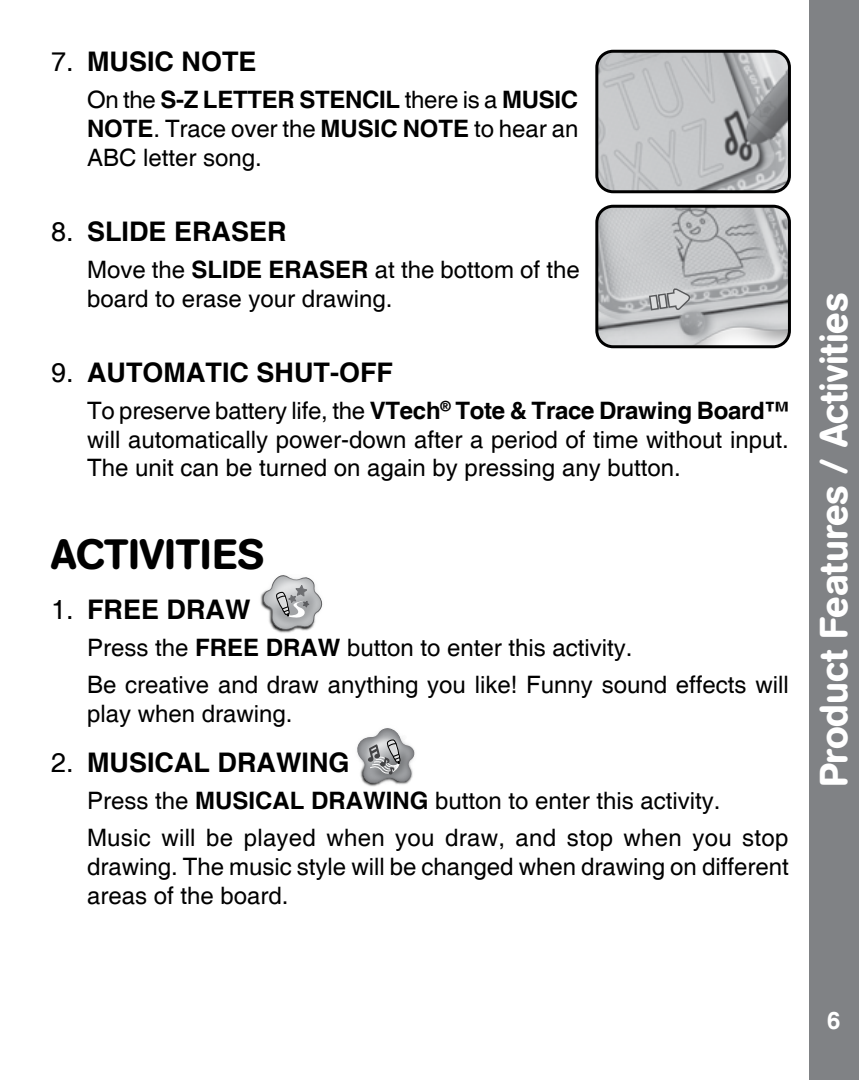
<style>
.page{position:relative;width:859px;height:1080px;background:#fff}
.page>*{position:absolute;margin:0;border:0;box-sizing:border-box;transform-origin:0 0}
.t1{font:500 42px "AG Book Rounded";color:#000}
.t2{font:500 39px "AG Book Rounded";color:#fff}
.t3{font:700 27px "Helvetica";color:#000}
.t4{font:24px/28.8px "Helvetica";color:#000}
.t5{font:700 24px "Helvetica";color:#fff}
.s1{font-weight:400}
.s2{font-weight:700}
</style>
<div class="page">
<div style="left:809px;top:0;width:50px;height:1080px;background:#808285"></div>
<svg style="left:261px;top:575px;width:62px;height:57px"></svg>
<svg style="left:357px;top:728px;width:58px;height:59px"></svg>
<img style="left:599px;top:207px;width:188px;height:139px">
<div style="left:595px;top:205px;width:196px;height:143px;border:3px solid #000;border-radius:16px"></div>
<svg style="left:648px;top:287px;width:44px;height:24px"></svg>
<img style="left:599px;top:52px;width:188px;height:139px">
<div style="left:595px;top:50px;width:196px;height:143px;border:3px solid #000;border-radius:16px"></div>
<p class="t3" style="left:51px;top:45px;width:207px"><span class="s1">7.</span> M USIC NOTE</p>
<p class="t4" style="left:87px;top:86px;width:493px;text-align:justify">On the <span class="s2">S-Z LETTER STENCIL</span> there is a <span class="s2">MUSIC NOTE</span>. Trace over the <span class="s2">MUSIC NOTE</span> to hear an ABC letter song.</p>
<p class="t3" style="left:51px;top:215px;width:237px"><span class="s1">8.</span> SLIDE ERASER</p>
<p class="t4" style="left:87px;top:256px;width:494px">Move the <span class="s2">SLIDE ERASER</span> at the bottom of the board to erase your drawing.</p>
<p class="t3" style="left:51px;top:356px;width:343px"><span class="s1">9.</span> AUTOMATIC SHUT-OFF</p>
<p class="t4" style="left:87px;top:397px;width:703px;text-align:justify">To preserve battery life, the <span class="s2">VTech</span><sup>®</sup> <span class="s2">Tote &amp; Trace Drawing Board™ </span>will automatically power-down after a period of time without input.<br>The unit can be turned on again by pressing any button.</p>
<h1 class="t1" style="left:51px;top:530px;width:215px">ACTIVITIES</h1>
<p class="t3" style="left:51px;top:593px;width:71px"><span class="s1">1.</span> Free</p>
<p class="t3" style="left:167px;top:593px;width:42px">Draw</p>
<p class="t4" style="left:51px;top:630px;width:739px;line-height:37.2px;text-indent:36px">Press the <span class="s2">FREE DRAW</span> button to enter this activity.<br>Be creative and draw anything you like! Funny sound effects will</p>
<p class="t4" style="left:87px;top:700px;width:207px">play when drawing.</p>
<p class="t3" style="left:51px;top:746px;width:55px"><span class="s1">2.</span> Musical</p>
<p class="t3" style="left:218px;top:746px;width:39px">Drawing</p>
<p class="t4" style="left:87px;top:783px;width:703px;line-height:37.2px">Press the <span class="s2">MUSICAL DRAWING</span> button to enter this activity.<br>Music will be played when you draw, and stop when you stop</p>
<p class="t4" style="left:87px;top:853px;width:703px">drawing. The music style will be changed when drawing on different areas of the board.</p>
<h2 class="t2" style="left:811px;top:787px;width:496px;rotate:-90deg">Product Features / Activities</h2>
<p class="t5" style="left:827px;top:1006px;width:15px">6</p>
</div>
